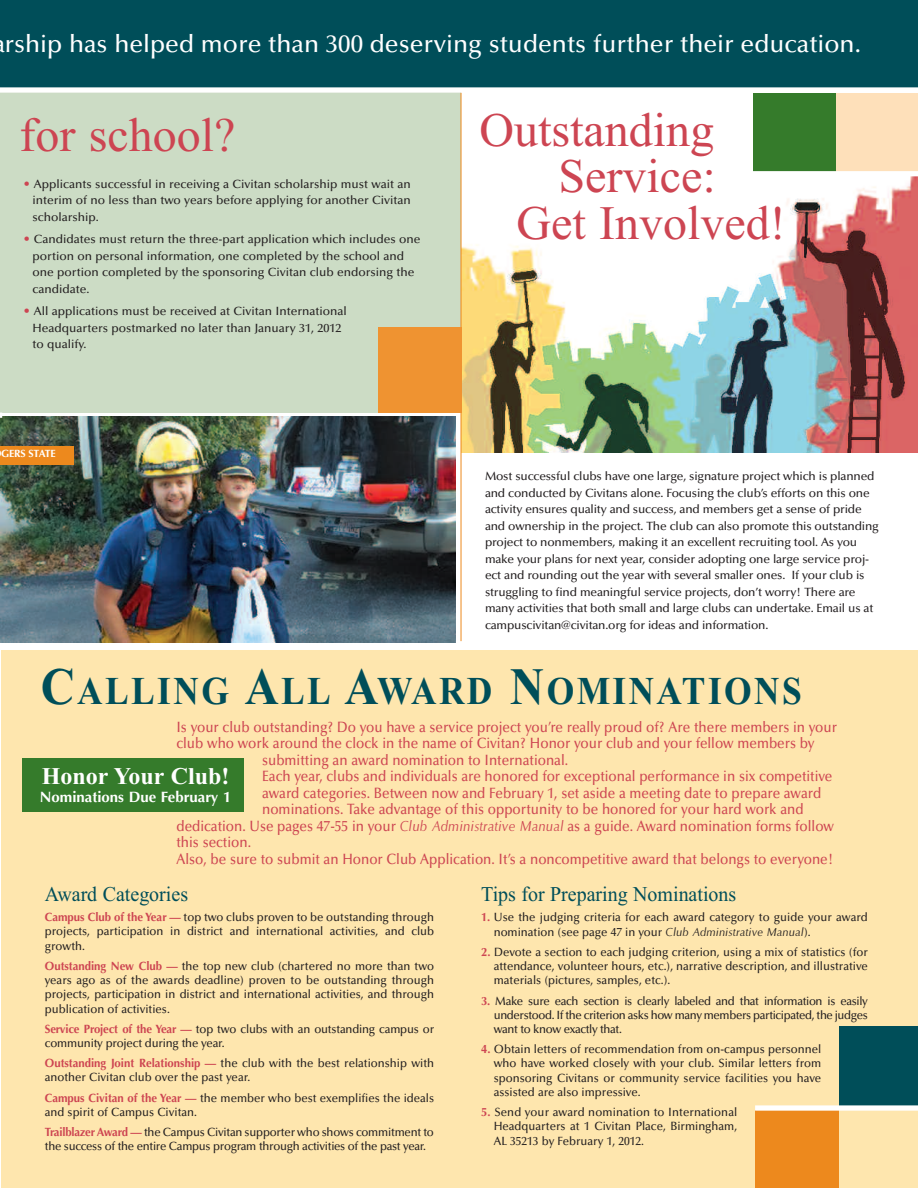
<style>
.page{position:relative;width:918px;height:1188px;background:#fff}
.page>*{position:absolute;margin:0;border:0;box-sizing:border-box;transform-origin:0 0}
.t1{font:48px "Times New Roman";color:#cd4552}
.t2{font:700 39.3px "Times New Roman";letter-spacing:.065em;color:#004e59;scale:.9 1}
.t3{font:500 24.75px "Optima";color:#fff}
.t4{font:700 24px "Times New Roman";color:#fff}
.t5{font:21px "Times New Roman";color:#004e59;scale:.95 1}
.t6{font:500 15px "Optima";color:#cd4552;scale:.9 1}
.t7{font:700 15px "Optima";color:#fff}
.t8{font:500 12px/14.2px "Optima";letter-spacing:-.015em;color:#231f20;text-align:justify;scale:.95 1}
.t9{font:500 12px/16.5px "Optima";letter-spacing:-.015em;color:#231f20}
.t10{font:700 10.5px "Optima";letter-spacing:-.015em;color:#fff}
.s1{font-weight:900;color:#cd4552}
.s2{font-size:52.5px}
.s3{font-family:"Optim";font-weight:400;font-style:italic}
.s4{font-weight:700;color:#cd4552}
</style>
<div class="page">
<img style="left:462px;top:176px;width:456px;height:276px">
<div style="left:0;top:89px;width:461px;height:323px;background:#ccdcc5"></div>
<img style="left:1px;top:417px;width:455px;height:226px">
<div style="left:1px;top:650px;width:917px;height:538px;background:#fee6ae"></div>
<hr style="left:0;top:418px;width:1px;height:82px;background:#cd4552">
<div style="left:753px;top:93px;width:84px;height:83px;background:#357b2b"></div>
<div style="left:836px;top:93px;width:82px;height:82px;background:#fee0ba"></div>
<div style="left:742px;top:171px;width:176px;height:5px;background:#fff"></div>
<div style="left:23px;top:758px;width:221px;height:54px;background:#357b2b"></div>
<div style="left:839px;top:1026px;width:79px;height:83px;background:#004e59"></div>
<div style="left:755px;top:1110px;width:84px;height:78px;background:#ed891d"></div>
<div style="left:755px;top:1105px;width:163px;height:6px;background:#fff"></div>
<div style="left:0;top:0;width:918px;height:90px;background:#004e59"></div>
<div style="left:0;top:87px;width:918px;height:6px;background:#fff"></div>
<div style="left:0;top:446px;width:74px;height:18px;background:#ed891d"></div>
<hr style="left:461px;top:93px;width:1px;height:548px;background:#ed891d">
<div style="left:378px;top:327px;width:84px;height:85px;background:#ef9331"></div>
<h3 class="t3" style="left:5px;top:34px;width:858px">rship has helped more than 300 deserving students further their education.</h3>
<h1 class="t1" style="left:20px;top:106px;width:217px">for school?</h1>
<p class="t9" style="left:33px;top:177px;width:380px;text-align:justify;text-indent:-9px"><span class="s1">•</span> Applicants successful in receiving a Civitan scholarship must wait an interim of no less than two years before applying for another Civitan scholarship.</p>
<p class="t9" style="left:33px;top:232px;width:389px;text-indent:-9px"><span class="s1">•</span> Candidates must return the three-part application which includes one portion on personal information, one completed by the school and one portion completed by the sponsoring Civitan club endorsing the candidate.</p>
<p class="t9" style="left:33px;top:304px;width:316px;text-indent:-9px"><span class="s1">•</span> All applications must be received at Civitan International<br>Headquarters postmarked no later than January 31, 2012 to qualify.</p>
<p class="t10" style="left:1px;top:449px;width:56px">GERS STATE</p>
<h1 class="t1" style="left:479px;top:101px;width:236px">Outstanding</h1>
<h1 class="t1" style="left:559px;top:147px;width:159px">Service:</h1>
<h1 class="t1" style="left:517px;top:194px;width:271px">Get Involved!</h1>
<p class="t9" style="left:485px;top:469px;width:395px">Most successful clubs have one large, signature project which is planned and conducted by Civitans alone. Focusing the club’s efforts on this one activity ensures quality and success, and members get a sense of pride and ownership in the project. The club can also promote this outstanding project to nonmembers, making it an excellent recruiting tool. As you make your plans for next year, consider adopting one large service proj&shy;ect and rounding out the year with several smaller ones. If your club is struggling to find meaningful service projects, don’t worry! There are many activities that both small and large clubs can undertake. Email us at campuscivitan@civitan.org for ideas and information.</p>
<h2 class="t2" style="left:41px;top:667px;width:847px"><span class="s2">C</span>ALLING <span class="s2">A</span>LL <span class="s2">A</span>WARD <span class="s2">N</span>OMINATIONS</h2>
<p class="t6" style="left:176px;top:721px;width:735px">Is your club outstanding? Do you have a service project you’re really proud of? Are there members in your</p>
<p class="t6" style="left:176px;top:737px;width:711px">club who work around the clock in the name of Civitan? Honor your club and your fellow members by</p>
<p class="t6" style="left:262px;top:754px;width:342px">submitting an award nomination to International.</p>
<p class="t6" style="left:262px;top:770px;width:635px">Each year, clubs and individuals are honored for exceptional performance in six competitive</p>
<p class="t6" style="left:262px;top:787px;width:623px">award categories. Between now and February 1, set aside a meeting date to prepare award</p>
<p class="t6" style="left:262px;top:803px;width:603px">nominations. Take advantage of this opportunity to be honored for your hard work and</p>
<p class="t6" style="left:176px;top:820px;width:732px">dedication. Use pages 47-55 in your <span class="s3">Club Administrative Manual</span> as a guide. Award nomination forms follow</p>
<p class="t6" style="left:176px;top:836px;width:84px">this section.</p>
<p class="t6" style="left:176px;top:853px;width:732px">Also, be sure to submit an Honor Club Application. It’s a noncompetitive award that belongs to everyone!</p>
<h3 class="t4" style="left:42px;top:761px;width:189px">Honor Your Club!</h3>
<p class="t7" style="left:40px;top:791px;width:193px">Nominations Due February 1</p>
<h3 class="t5" style="left:45px;top:881px;width:152px">Award Categories</h3>
<p class="t8" style="left:45px;top:911px;width:411px"><span class="s4">Campus Club of the Year —</span> top two clubs proven to be outstanding through projects, participation in district and international activities, and club growth.</p>
<p class="t8" style="left:45px;top:960px;width:411px"><span class="s4">Outstanding New Club —</span> the top new club (chartered no more than two years ago as of the awards deadline) proven to be outstanding through projects, participation in district and international activities, and through publication of activities.</p>
<p class="t8" style="left:45px;top:1023px;width:411px"><span class="s4">Service Project of the Year —</span> top two clubs with an outstanding campus or community project during the year.</p>
<p class="t8" style="left:45px;top:1057px;width:411px"><span class="s4">Outstanding Joint Relationship —</span> the club with the best relationship with another Civitan club over the past year.</p>
<p class="t8" style="left:45px;top:1092px;width:411px"><span class="s4">Campus Civitan of the Year —</span> the member who best exemplifies the ideals and spirit of Campus Civitan.</p>
<p class="t8" style="left:45px;top:1126px;width:411px"><span class="s4">Trailblazer Award —</span> the Campus Civitan supporter who shows commitment to the success of the entire Campus program through activities of the past year.</p>
<h3 class="t5" style="left:481px;top:882px;width:270px">Tips for Preparing Nominations</h3>
<p class="t8" style="left:494px;top:911px;width:395px;text-indent:-13px"><span class="s4">1.</span> Use the judging criteria for each award category to guide your award nomination (see page 47 in your <span class="s3">Club Administrative Manual</span>).</p>
<p class="t8" style="left:494px;top:946px;width:395px;text-indent:-13px"><span class="s4">2.</span> Devote a section to each judging criterion, using a mix of statistics (for attendance, volunteer hours, etc.), narrative description, and illustrative materials (pictures, samples, etc.).</p>
<p class="t8" style="left:494px;top:995px;width:395px;text-indent:-13px"><span class="s4">3.</span> Make sure each section is clearly labeled and that information is easily understood. If the criterion asks how many members participated, the judges want to know exactly that.</p>
<p class="t8" style="left:494px;top:1043px;width:346px;text-indent:-13px"><span class="s4">4.</span> Obtain letters of recommendation from on-campus personnel who have worked closely with your club. Similar letters from sponsoring Civitans or community service facilities you have assisted are also impressive.</p>
<p class="t8" style="left:494px;top:1106px;width:258px;text-indent:-13px"><span class="s4">5.</span> Send your award nomination to International Headquarters at 1 Civitan Place, Birmingham, AL 35213 by February 1, 2012.</p>
</div>
